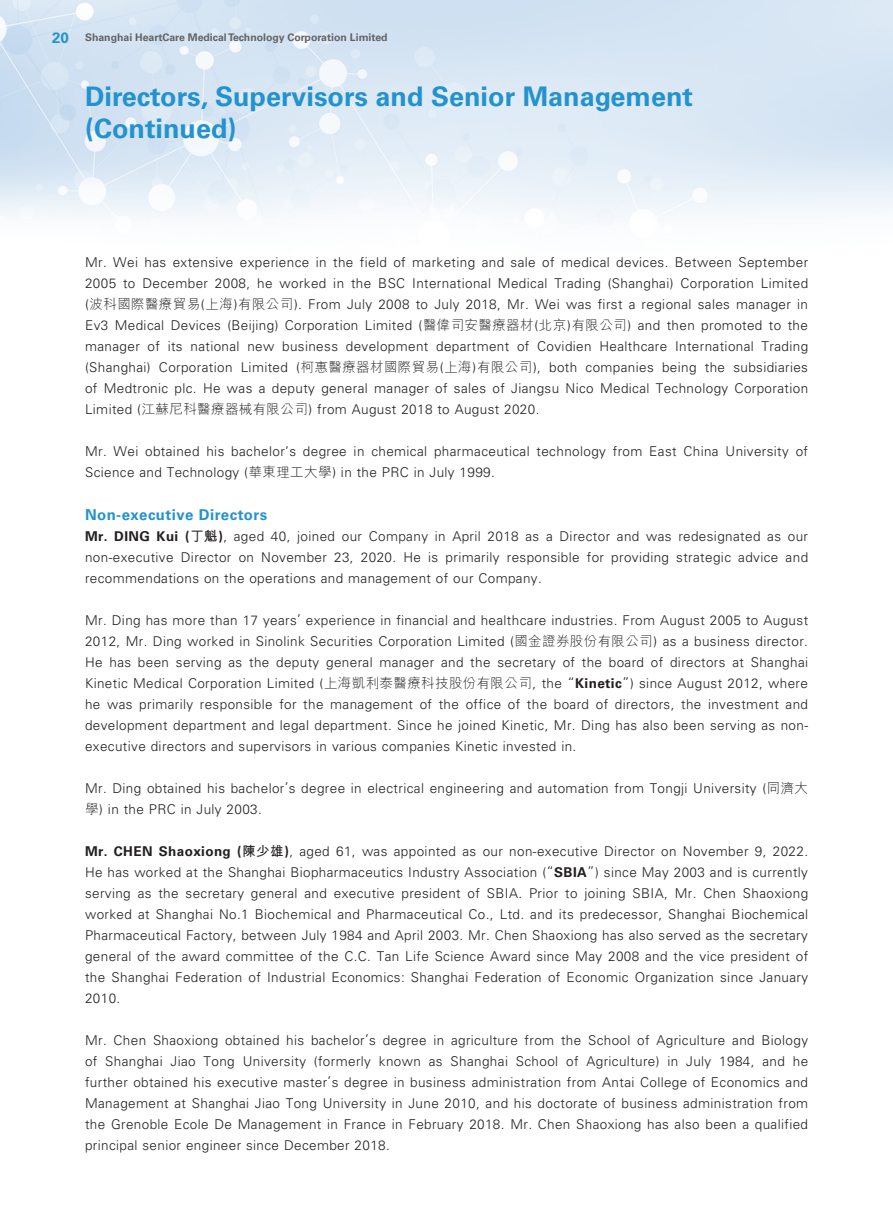
<style>
.page{position:relative;width:893px;height:1212px;background:#fff}
.page>*{position:absolute;margin:0;border:0;box-sizing:border-box;transform-origin:0 0}
.t1{font:700 27px/32.4px "Univers LT Std";color:#2493cd}
.t2{font:700 15px "Univers LT Std";letter-spacing:.03em;color:#2493cd}
.t3{font:300 13.5px/21px "Univers LT Std";letter-spacing:.03em;color:#231f20;text-align:justify}
.t4{font:700 10.5px "Univers LT Std";color:#636366}
.s1{font-size:15px;color:#2493cd}
.s2{font-family:"M Hei HK"}
.s3{font-weight:700}
.s4{font-family:"M Hei HK";font-weight:700}
</style>
<div class="page">
<img style="left:0;top:0;width:892px;height:224px">
<p class="t4" style="left:52px;top:31px;width:337px"><span class="s1">20</span> Shanghai HeartCare Medical Technology Corporation Limited</p>
<h1 class="t1" style="left:85px;top:80px;width:610px">Directors, Supervisors and Senior Management (Continued)</h1>
<p class="t3" style="left:85px;top:252px;width:725px">Mr. Wei has extensive experience in the field of marketing and sale of medical devices. Between September 2005 to December 2008, he worked in the BSC International Medical Trading (Shanghai) Corporation Limited (<span class="s2">波科國際醫療貿易</span>(<span class="s2">上海</span>)<span class="s2">有限公司</span>). From July 2008 to July 2018, Mr. Wei was first a regional sales manager in Ev3 Medical Devices (Beijing) Corporation Limited (<span class="s2">醫偉司安醫療器材</span>(<span class="s2">北京</span>)<span class="s2">有限公司</span>) and then promoted to the manager of its national new business development department of Covidien Healthcare International Trading (Shanghai) Corporation Limited (<span class="s2">柯惠醫療器材國際貿易</span>(<span class="s2">上海</span>)<span class="s2">有限公司</span>), both companies being the subsidiaries of Medtronic plc. He was a deputy general manager of sales of Jiangsu Nico Medical Technology Corporation Limited (<span class="s2">江蘇尼科醫療器械有限公司</span>) from August 2018 to August 2020.</p>
<p class="t3" style="left:85px;top:441px;width:725px">Mr. Wei obtained his bachelor’s degree in chemical pharmaceutical technology from East China University of<br>Science and Technology (<span class="s2">華東理工大學</span>) in the PRC in July 1999.</p>
<p class="t2" style="left:85px;top:506px;width:184px">Non-executive Directors</p>
<p class="t3" style="left:85px;top:526px;width:725px"><span class="s3">Mr. DING Kui (</span><span class="s4">丁魁</span><span class="s3">)</span>, aged 40, joined our Company in April 2018 as a Director and was redesignated as our non-executive Director on November 23, 2020. He is primarily responsible for providing strategic advice and recommendations on the operations and management of our Company.</p>
<p class="t3" style="left:85px;top:610px;width:725px">Mr. Ding has more than 17 years’ experience in financial and healthcare industries. From August 2005 to August 2012, Mr. Ding worked in Sinolink Securities Corporation Limited (<span class="s2">國金證券股份有限公司</span>) as a business director.<br>He has been serving as the deputy general manager and the secretary of the board of directors at Shanghai Kinetic Medical Corporation Limited (<span class="s2">上海凱利泰醫療科技股份有限公司</span>, the “<span class="s3">Kinetic</span>”) since August 2012, where he was primarily responsible for the management of the office of the board of directors, the investment and development department and legal department. Since he joined Kinetic, Mr. Ding has also been serving as non&shy;executive directors and supervisors in various companies Kinetic invested in.</p>
<p class="t3" style="left:85px;top:778px;width:724px">Mr. Ding obtained his bachelor’s degree in electrical engineering and automation from Tongji University (<span class="s2">同濟大學</span>) in the PRC in July 2003.</p>
<p class="t3" style="left:85px;top:841px;width:725px"><span class="s3">Mr. CHEN Shaoxiong (</span><span class="s4">陳少雄</span><span class="s3">)</span>, aged 61, was appointed as our non-executive Director on November 9, 2022.<br>He has worked at the Shanghai Biopharmaceutics Industry Association (“<span class="s3">SBIA</span>”) since May 2003 and is currently serving as the secretary general and executive president of SBIA. Prior to joining SBIA, Mr. Chen Shaoxiong worked at Shanghai No.1 Biochemical and Pharmaceutical Co., Ltd. and its predecessor, Shanghai Biochemical Pharmaceutical Factory, between July 1984 and April 2003. Mr. Chen Shaoxiong has also served as the secretary general of the award committee of the C.C. Tan Life Science Award since May 2008 and the vice president of the Shanghai Federation of Industrial Economics: Shanghai Federation of Economic Organization since January 2010.</p>
<p class="t3" style="left:85px;top:1030px;width:725px">Mr. Chen Shaoxiong obtained his bachelor’s degree in agriculture from the School of Agriculture and Biology of Shanghai Jiao Tong University (formerly known as Shanghai School of Agriculture) in July 1984, and he further obtained his executive master’s degree in business administration from Antai College of Economics and Management at Shanghai Jiao Tong University in June 2010, and his doctorate of business administration from the Grenoble Ecole De Management in France in February 2018. Mr. Chen Shaoxiong has also been a qualified principal senior engineer since December 2018.</p>
</div>
